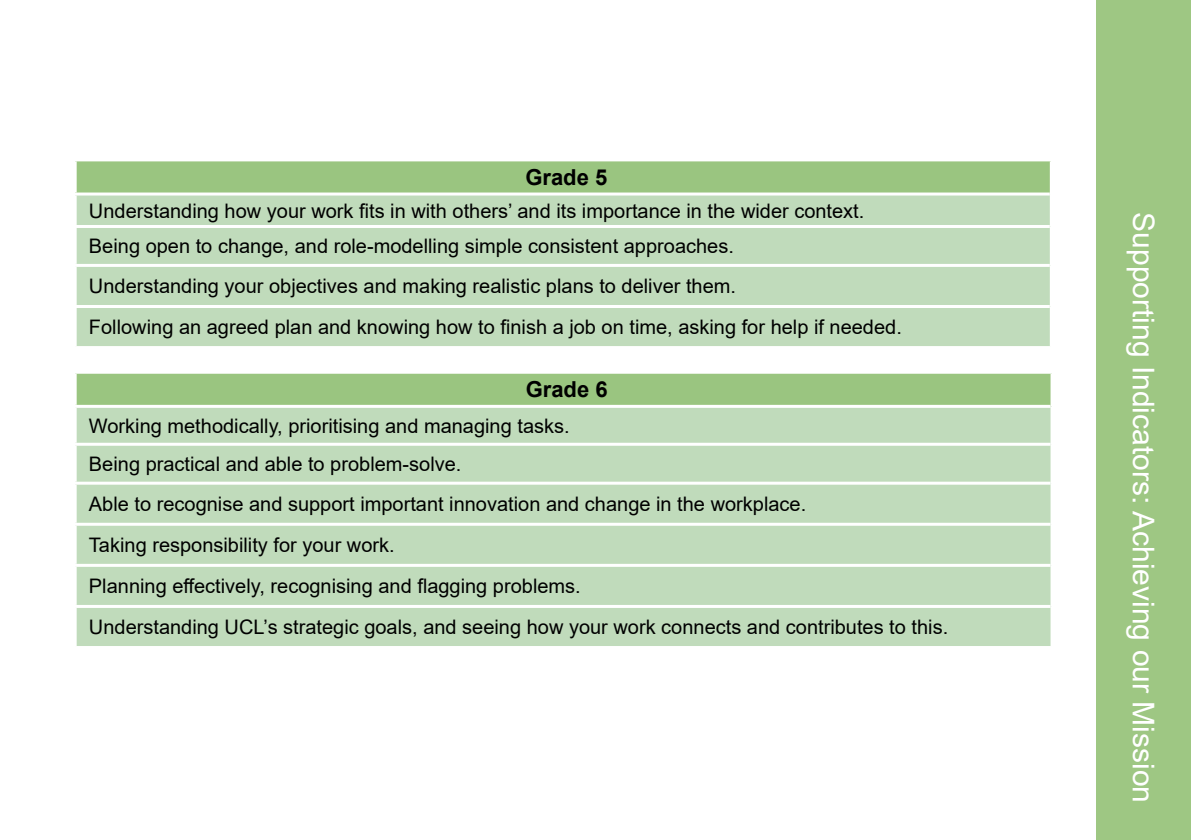
<style>
.page{position:relative;width:1191px;height:840px;background:#fff}
.page>*{position:absolute;margin:0;border:0;box-sizing:border-box;transform-origin:0 0}
.t1{font:30px "Arial";color:#fff}
.t2{font:700 22px "Arial";color:#000}
.t3{font:20px/40.2px "Arial";color:#000}
</style>
<div class="page">
<div style="left:1096px;top:0;width:95px;height:839px;background:#9ec783"></div>
<div style="left:75px;top:372px;width:976px;height:34px;background:#9ac580"></div>
<div style="left:77px;top:408px;width:973px;height:237px;background:#c0dbbb"></div>
<hr style="left:1050px;top:373px;width:2px;height:33px;background:#fff">
<hr style="left:74px;top:370px;width:978px;height:3px;background:#fff">
<hr style="left:74px;top:373px;width:3px;height:31px;background:#fff">
<hr style="left:74px;top:404px;width:976px;height:3px;background:#fff">
<hr style="left:74px;top:442px;width:976px;height:3px;background:#fff">
<hr style="left:74px;top:481px;width:976px;height:3px;background:#fff">
<hr style="left:74px;top:522px;width:976px;height:3px;background:#fff">
<hr style="left:74px;top:563px;width:976px;height:3px;background:#fff">
<hr style="left:74px;top:604px;width:976px;height:3px;background:#fff">
<div style="left:75px;top:160px;width:975px;height:34px;background:#9ac580"></div>
<div style="left:77px;top:195px;width:972px;height:151px;background:#c0dbbb"></div>
<hr style="left:1049px;top:161px;width:2px;height:33px;background:#fff">
<hr style="left:74px;top:158px;width:977px;height:3px;background:#fff">
<hr style="left:74px;top:161px;width:3px;height:31px;background:#fff">
<hr style="left:74px;top:192px;width:975px;height:3px;background:#fff">
<hr style="left:74px;top:225px;width:975px;height:3px;background:#fff">
<hr style="left:74px;top:264px;width:975px;height:3px;background:#fff">
<hr style="left:74px;top:305px;width:975px;height:3px;background:#fff">
<p class="t2" style="left:525px;top:162px;width:83px">Grade 5</p>
<p class="t3" style="left:89px;top:192px;width:777px;line-height:35.6px">Understanding how your work fits in with others’ and its importance in the wider context.<br>Being open to change, and role-modelling simple consistent approaches.</p>
<p class="t3" style="left:89px;top:265px;width:814px;line-height:41px">Understanding your objectives and making realistic plans to deliver them.<br>Following an agreed plan and knowing how to finish a job on time, asking for help if needed.</p>
<p class="t2" style="left:526px;top:374px;width:83px">Grade 6</p>
<p class="t3" style="left:89px;top:405px;width:860px">Working methodically, prioritising and managing tasks.<br>Being practical and able to problem-solve.<br>Able to recognise and support important innovation and change in the workplace.<br>Taking responsibility for your work.<br>Planning effectively, recognising and flagging problems.<br>Understanding UCL’s strategic goals, and seeing how your work connects and contributes to this.</p>
<h1 class="t1" style="left:1164px;top:212px;width:592px;rotate:90deg">Supporting Indicators: Achieving our Mission</h1>
</div>
